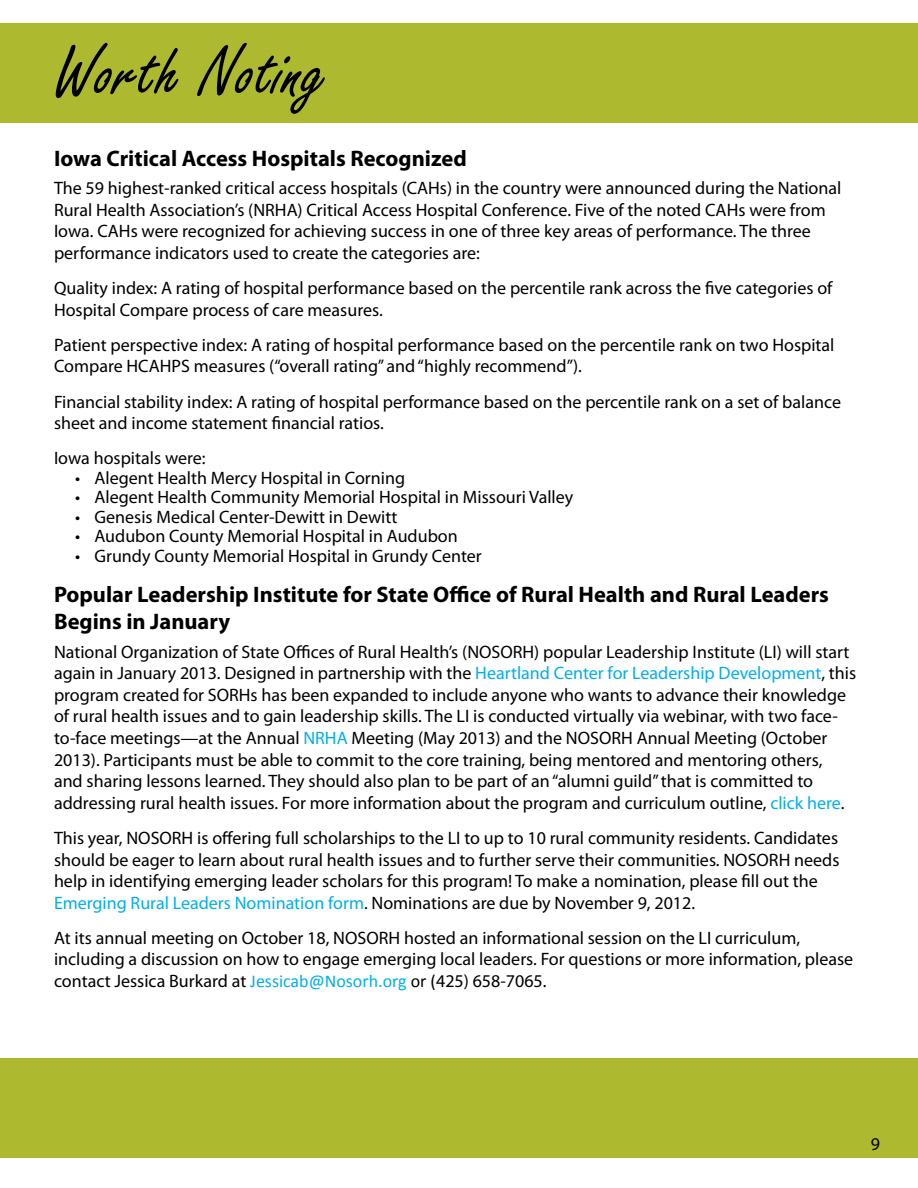
<style>
.page{position:relative;width:918px;height:1188px;background:#fff}
.page>*{position:absolute;margin:0;border:0;box-sizing:border-box;transform-origin:0 0}
.t1{font:76.5px "Freestyle Script";color:#000}
.t2{font:700 22.5px/27px "Myriad Pro";color:#000}
.t3{font:18px/21.6px "Myriad Pro";color:#000}
.s1{color:#00aeef}
.s2{font-family:"Calibri";color:#00aeef}
.s3{font-family:"Calibri"}
</style>
<div class="page">
<div style="left:0;top:24px;width:918px;height:99px;background:#adb92e"></div>
<div style="left:0;top:1058px;width:918px;height:100px;background:#adb92e"></div>
<h1 class="t1" style="left:54px;top:30px;width:275px">Worth Noting</h1>
<p class="t2" style="left:54px;top:144px;width:414px">Iowa Critical Access Hospitals Recognized</p>
<p class="t3" style="left:54px;top:177px;width:789px">The 59 highest-ranked critical access hospitals (CAHs) in the country were announced during the National Rural Health Association’s (NRHA) Critical Access Hospital Conference. Five of the noted CAHs were from Iowa. CAHs were recognized for achieving success in one of three key areas of performance. The three performance indicators used to create the categories are:</p>
<p class="t3" style="left:54px;top:277px;width:780px">Quality index: A rating of hospital performance based on the percentile rank across the five categories of<br>Hospital Compare process of care measures.</p>
<p class="t3" style="left:54px;top:334px;width:782px">Patient perspective index: A rating of hospital performance based on the percentile rank on two Hospital<br>Compare HCAHPS measures (“overall rating” and “highly recommend”).</p>
<p class="t3" style="left:54px;top:390px;width:789px">Financial stability index: A rating of hospital performance based on the percentile rank on a set of balance sheet and income statement financial ratios.</p>
<p class="t3" style="left:54px;top:447px;width:153px">Iowa hospitals were:</p>
<p class="t3" style="left:75px;top:467px;width:332px">• Alegent Health Mercy Hospital in Corning</p>
<p class="t3" style="left:75px;top:486px;width:500px">• Alegent Health Community Memorial Hospital in Missouri Valley</p>
<p class="t3" style="left:75px;top:506px;width:324px">• Genesis Medical Center-Dewitt in Dewitt</p>
<p class="t3" style="left:75px;top:525px;width:384px">• Audubon County Memorial Hospital in Audubon</p>
<p class="t3" style="left:75px;top:545px;width:408px">• Grundy County Memorial Hospital in Grundy Center</p>
<p class="t2" style="left:54px;top:580px;width:777px">Popular Leadership Institute for State Office of Rural Health and Rural Leaders<br>Begins in January</p>
<p class="t3" style="left:54px;top:640px;width:804px">National Organization of State Offices of Rural Health’s (NOSORH) popular Leadership Institute (LI) will start again in January 2013. Designed in partnership with the <span class="s1">Heartland Center for Leadership Development</span>, this program created for SORHs has been expanded to include anyone who wants to advance their knowledge of rural health issues and to gain leadership skills. The LI is conducted virtually via webinar, with two face&shy;to-face meetings—at the Annual <span class="s1">NRHA</span> Meeting (May 2013) and the NOSORH Annual Meeting (October 2013). Participants must be able to commit to the core training, being mentored and mentoring others,<br>and sharing lessons learned. They should also plan to be part of an “alumni guild” that is committed to addressing rural health issues. For more information about the program and curriculum outline, <span class="s1">click here</span>.</p>
<p class="t3" style="left:54px;top:827px;width:787px">This year, NOSORH is offering full scholarships to the LI to up to 10 rural community residents. Candidates should be eager to learn about rural health issues and to further serve their communities. NOSORH needs help in identifying emerging leader scholars for this program! To make a nomination, please fill out the <span class="s1">Emerging Rural Leaders Nomination form</span>. Nominations are due by November 9, 2012.</p>
<p class="t3" style="left:54px;top:927px;width:801px">At its annual meeting on October 18, NOSORH hosted an informational session on the LI curriculum, including a discussion on how to engage emerging local leaders. For questions or more information, please contact Jessica Burkard at <span class="s2">Jessicab@Nosorh.org</span> <span class="s3">or (</span>425) 658-7065.</p>
<p class="t3" style="left:871px;top:1133px;width:11px">9</p>
</div>
